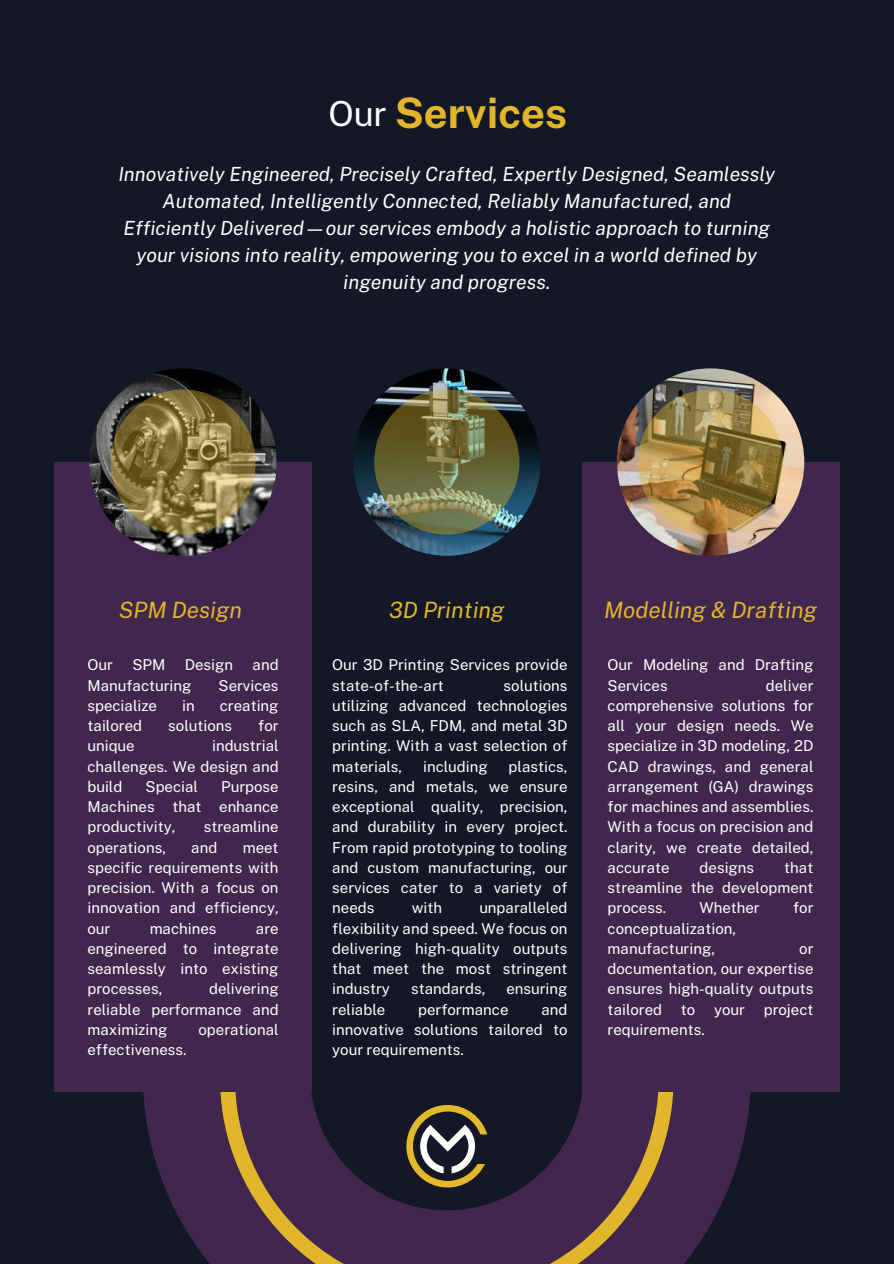
<style>
.page{position:relative;width:894px;height:1264px;background:#fff}
.page>*{position:absolute;margin:0;border:0;box-sizing:border-box;transform-origin:0 0}
.t1{font:700 42px "Public Sans";color:#e1b62a}
.t2{font:italic 22.5px "Public Sans";color:#e1b62a}
.t3{font:italic 19.5px/27px "Public Sans";color:#fff;text-align:center}
.t4{font:15px/20.2px "Public Sans";color:#fff;text-align:justify}
.s1{font-weight:400;font-size:34.5px;color:#fff}
</style>
<div class="page">
<div style="left:0;top:0;width:893px;height:1263px;background:#131726"></div>
<svg style="left:144px;top:1091px;width:606px;height:172px;fill:#41264e"></svg>
<svg style="left:220px;top:1090px;width:453px;height:173px;fill:#41264e"></svg>
<div style="left:55px;top:462px;width:256px;height:629px;background:#41264e"></div>
<img style="left:89px;top:368px;width:188px;height:188px;border-radius:50%">
<div style="left:582px;top:462px;width:256px;height:629px;background:#41264e"></div>
<img style="left:616px;top:368px;width:188px;height:188px;border-radius:50%">
<img style="left:353px;top:368px;width:187px;height:188px;border-radius:50%">
<svg style="left:110px;top:389px;width:145px;height:145px;background:#8c7b44"></svg>
<svg style="left:374px;top:389px;width:145px;height:145px;background:#737243"></svg>
<svg style="left:637px;top:389px;width:145px;height:145px;background:#9c8144"></svg>
<svg style="left:406px;top:1104px;width:81px;height:83px"></svg>
<h1 class="t1" style="left:328px;top:88px;width:240px"><span class="s1">Our</span> Services</h1>
<p class="t3" style="left:118px;top:160px;width:658px">Innovatively Engineered, Precisely Crafted, Expertly Designed, Seamlessly Automated, Intelligently Connected, Reliably Manufactured, and Efficiently Delivered—our services embody a holistic approach to turning your visions into reality, empowering you to excel in a world defined by ingenuity and progress.</p>
<h2 class="t2" style="left:119px;top:596px;width:125px">SPM Design</h2>
<p class="t4" style="left:87px;top:654px;width:27px">Our</p>
<p class="t4" style="left:132px;top:654px;width:34px">SPM</p>
<p class="t4" style="left:185px;top:654px;width:50px">Design</p>
<p class="t4" style="left:252px;top:654px;width:28px">and</p>
<p class="t4" style="left:87px;top:675px;width:105px">Manufacturing</p>
<p class="t4" style="left:218px;top:675px;width:62px">Services</p>
<p class="t4" style="left:87px;top:695px;width:71px">specialize</p>
<p class="t4" style="left:182px;top:695px;width:14px">in</p>
<p class="t4" style="left:220px;top:695px;width:60px">creating</p>
<p class="t4" style="left:87px;top:715px;width:56px">tailored</p>
<p class="t4" style="left:168px;top:715px;width:65px">solutions</p>
<p class="t4" style="left:258px;top:715px;width:22px">for</p>
<p class="t4" style="left:87px;top:735px;width:49px">unique</p>
<p class="t4" style="left:87px;top:735px;width:192px;text-indent:124px">industrial challenges. We design and build</p>
<p class="t4" style="left:145px;top:776px;width:54px">Special</p>
<p class="t4" style="left:87px;top:776px;width:192px;text-indent:134px">Purpose Machines that enhance productivity,</p>
<p class="t4" style="left:204px;top:816px;width:76px">streamline</p>
<p class="t4" style="left:87px;top:837px;width:80px">operations,</p>
<p class="t4" style="left:191px;top:837px;width:28px">and</p>
<p class="t4" style="left:87px;top:837px;width:192px;text-indent:155px">meet specific requirements with precision. With a focus on innovation and efficiency, our</p>
<p class="t4" style="left:150px;top:918px;width:68px">machines</p>
<p class="t4" style="left:87px;top:918px;width:192px;text-indent:168px">are engineered to integrate seamlessly into existing processes,</p>
<p class="t4" style="left:87px;top:978px;width:192px;text-indent:122px">delivering reliable performance and maximizing</p>
<p class="t4" style="left:198px;top:1019px;width:82px">operational</p>
<p class="t4" style="left:87px;top:1039px;width:100px">effectiveness.</p>
<h2 class="t2" style="left:389px;top:596px;width:117px">3D Printing</h2>
<h2 class="t2" style="left:604px;top:596px;width:214px">Modelling &amp; Drafting</h2>
<p class="t4" style="left:332px;top:654px;width:237px">Our 3D Printing Services provide state-of-the-art</p>
<p class="t4" style="left:332px;top:675px;width:237px;text-indent:171px">solutions utilizing advanced technologies such as SLA, FDM, and metal 3D printing. With a vast selection of materials,</p>
<p class="t4" style="left:332px;top:756px;width:237px;text-indent:176px">plastics, resins, and metals, we ensure exceptional quality, precision, and durability in every project.<br>From rapid prototyping to tooling and custom manufacturing, our services cater to a variety of needs</p>
<p class="t4" style="left:423px;top:756px;width:66px">including</p>
<p class="t4" style="left:332px;top:897px;width:237px;text-indent:147px">unparalleled flexibility and speed. We focus on delivering high-quality outputs that meet the most stringent industry</p>
<p class="t4" style="left:411px;top:897px;width:32px">with</p>
<p class="t4" style="left:411px;top:978px;width:76px">standards,</p>
<p class="t4" style="left:506px;top:978px;width:63px">ensuring</p>
<p class="t4" style="left:332px;top:999px;width:237px;text-indent:209px">and innovative solutions tailored to your requirements.</p>
<p class="t4" style="left:332px;top:999px;width:54px">reliable</p>
<p class="t4" style="left:418px;top:999px;width:92px">performance</p>
<p class="t4" style="left:607px;top:654px;width:207px">Our Modeling and Drafting<br>Services</p>
<p class="t4" style="left:607px;top:675px;width:207px;text-indent:158px">deliver comprehensive solutions for all your design needs. We specialize in 3D modeling, 2D CAD drawings, and general arrangement (GA) drawings for machines and assemblies.<br>With a focus on precision and clarity, we create detailed, accurate</p>
<p class="t4" style="left:607px;top:857px;width:207px;text-indent:177px">that streamline the development process.</p>
<p class="t4" style="left:699px;top:857px;width:56px">designs</p>
<p class="t4" style="left:699px;top:897px;width:62px">Whether</p>
<p class="t4" style="left:792px;top:897px;width:22px">for</p>
<p class="t4" style="left:607px;top:918px;width:130px">conceptualization, manufacturing,</p>
<p class="t4" style="left:607px;top:938px;width:207px;text-indent:191px">or documentation, our expertise ensures high-quality outputs tailored</p>
<p class="t4" style="left:680px;top:999px;width:16px">to</p>
<p class="t4" style="left:714px;top:999px;width:32px">your</p>
<p class="t4" style="left:763px;top:999px;width:51px">project</p>
<p class="t4" style="left:607px;top:1019px;width:99px">requirements.</p>
</div>
